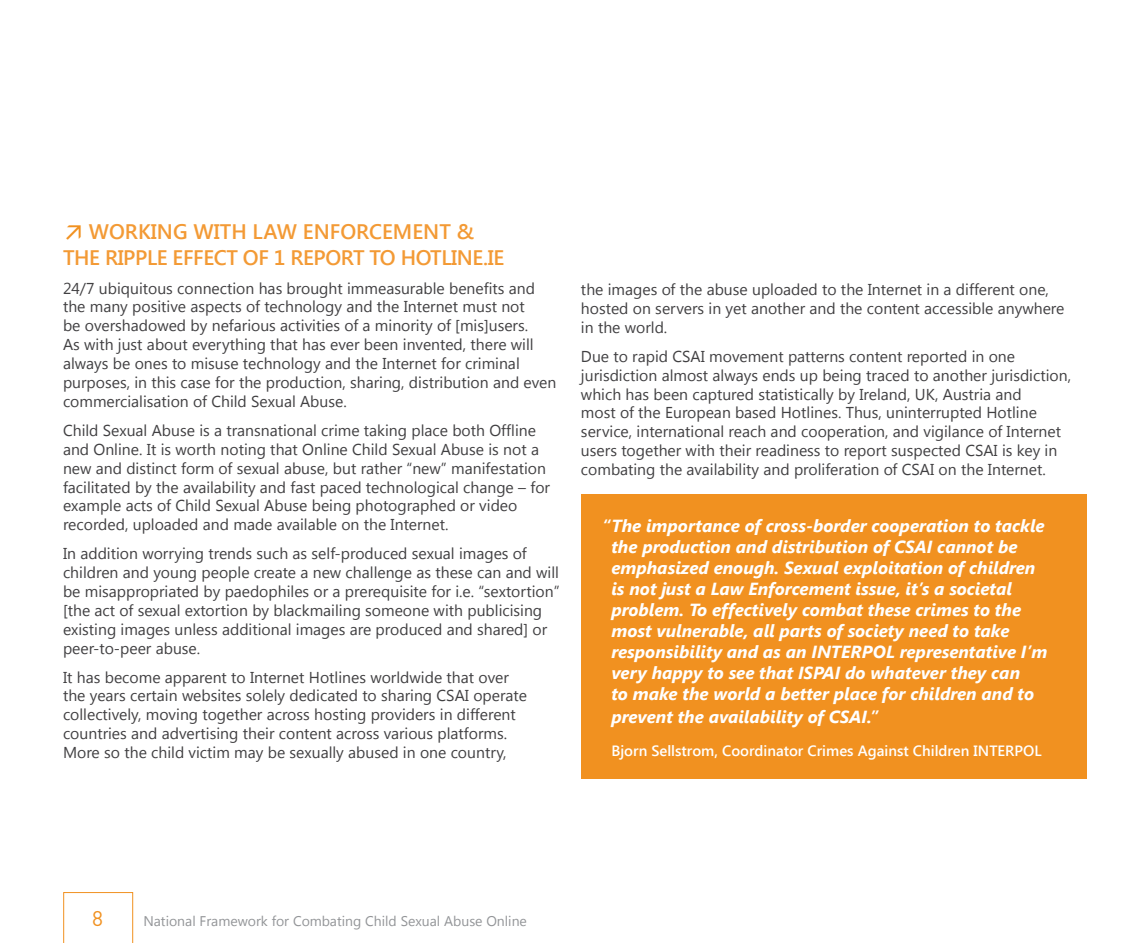
<style>
.page{position:relative;width:1141px;height:943px;background:#fff}
.page>*{position:absolute;margin:0;border:0;box-sizing:border-box;transform-origin:0 0}
.t1{font:600 21px "Segoe UI";letter-spacing:-.01em;color:#f39a35}
.t2{font:21px "DIN";color:#f19120}
.t3{font:italic 700 17.5px/21px "Segoe UI";color:#fff}
.t4{font:15.75px/18.9px "Segoe UI";color:#414042}
.t5{font:600 14.88px "Segoe UI";color:#fff}
.t6{font:14px "Segoe UI";color:#939598}
.s1{font-family:"DIN";font-weight:500;color:#f19120}
</style>
<div class="page">
<div style="left:581px;top:494px;width:505px;height:285px;background:#f19120"></div>
<svg style="left:63px;top:892px;width:70px;height:51px"></svg>
<h1 class="t1" style="left:63px;top:217px;width:101px"><span class="s1">≥</span> WO RKING</h1>
<h1 class="t1" style="left:193px;top:217px;width:14px">WITH</h1>
<h1 class="t1" style="left:253px;top:217px;width:76px">LAW ENFO</h1>
<h1 class="t1" style="left:356px;top:217px;width:28px">RCEMENT</h1>
<h1 class="t1" style="left:457px;top:217px;width:19px">&amp;</h1>
<h1 class="t1" style="left:63px;top:242px;width:66px">THE RIPPLE</h1>
<h1 class="t1" style="left:173px;top:242px;width:12px">EFFECT</h1>
<h1 class="t1" style="left:243px;top:242px;width:185px">OF 1 REPORT TO HOTLINE</h1>
<h1 class="t1" style="left:483px;top:242px;width:14px">.IE</h1>
<p class="t4" style="left:63px;top:278px;width:495px">24/7 ubiquitous connection has brought immeasurable benefits and the many positive aspects of technology and the Internet must not<br>be overshadowed by nefarious activities of a minority of [mis]users.<br>As with just about everything that has ever been invented, there will always be ones to misuse technology and the Internet for criminal purposes, in this case for the production, sharing, distribution and even commercialisation of Child Sexual Abuse.</p>
<p class="t4" style="left:63px;top:420px;width:489px">Child Sexual Abuse is a transnational crime taking place both Offline and Online. It is worth noting that Online Child Sexual Abuse is not a new and distinct form of sexual abuse, but rather “new” manifestation facilitated by the availability and fast paced technological change – for example acts of Child Sexual Abuse being photographed or video recorded, uploaded and made available on the Internet.</p>
<p class="t4" style="left:63px;top:543px;width:498px">In addition worrying trends such as self-produced sexual images of children and young people create a new challenge as these can and will be misappropriated by paedophiles or a prerequisite for i.e. “sextortion” [the act of sexual extortion by blackmailing someone with publicising existing images unless additional images are produced and shared] or peer-to-peer abuse.</p>
<p class="t4" style="left:63px;top:666px;width:465px">It has become apparent to Internet Hotlines worldwide that over the years certain websites solely dedicated to sharing CSAI operate collectively, moving together across hosting providers in different countries and advertising their content across various platforms.<br>More so the child victim may be sexually abused in one country,</p>
<p class="t4" style="left:581px;top:279px;width:485px">the images of the abuse uploaded to the Internet in a different one, hosted on servers in yet another and the content accessible anywhere in the world.</p>
<p class="t4" style="left:581px;top:346px;width:492px">Due to rapid CSAI movement patterns content reported in one jurisdiction almost always ends up being traced to another jurisdiction, which has been captured statistically by Ireland, UK, Austria and<br>most of the European based Hotlines. Thus, uninterrupted Hotline service, international reach and cooperation, and vigilance of Internet users together with their readiness to report suspected CSAI is key in combating the availability and proliferation of CSAI on the Internet.</p>
<p class="t3" style="left:611px;top:514px;width:438px;text-indent:-9px">“The importance of cross-border cooperation to tackle the production and distribution of CSAI cannot be emphasized enough. Sexual exploitation of children is not just a Law Enforcement issue, it’s a societal problem. To effectively combat these crimes to the most vulnerable, all parts of society need to take responsibility and as an INTERPOL representative I’m very happy to see that ISPAI do whatever they can<br>to make the world a better place for children and to</p>
<p class="t3" style="left:611px;top:705px;width:269px">prevent the availability of CSAI.”</p>
<p class="t5" style="left:611px;top:740px;width:432px">BJORN SELLSTROM, COORDINATOR CRIMES AGAINST CHILDREN INTERPOL</p>
<h1 class="t2" style="left:92px;top:905px;width:12px">8</h1>
<p class="t6" style="left:143px;top:911px;width:385px">National Framework for Combating Child Sexual Abuse Online</p>
</div>
